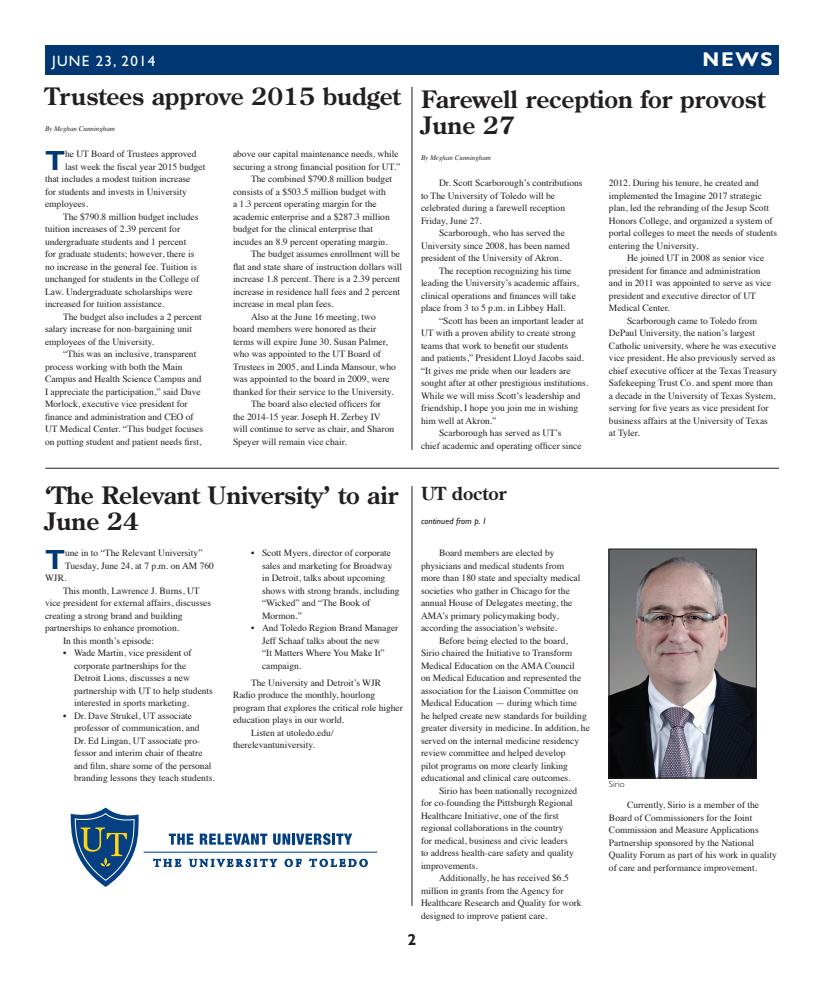
<style>
.page{position:relative;width:824px;height:990px;background:#fff}
.page>*{position:absolute;margin:0;border:0;box-sizing:border-box;transform-origin:0 0}
.Drop_Cap_2_Paragraph{font:700 27.8px "Gill Sans Std";color:#013874}
.Heading_24pt{font:700 24px/26px "Century Old Style Std";color:#231f20}
.t1{font:700 20px "Gill Sans Std";color:#fff}
.Heading_18pt{font:700 18px "Century Old Style Std";color:#231f20}
.t2{font:700 16px "Gill Sans Std";color:#231f20}
.t3{font:15px "Gill Sans Std";letter-spacing:.08em;color:#fff}
.Body_Text{font:9.5px/12.5px "Times";color:#231f20}
.Drop_Cap_2_Paragraph-2{font:9.5px "Times";color:#231f20}
.Heading_18pt-2{font:italic 9px "Gill Sans Std";color:#231f20}
.Cutline{font:300 9px "Gill Sans Std";color:#231f20}
.By_line{font:italic 7px "Times";color:#231f20}
</style>
<div class="page">
<div style="left:45px;top:45px;width:734px;height:30px;background:#013874"></div>
<hr style="left:45px;top:468px;width:734px;height:1px;background:#231f20">
<hr style="left:412px;top:87px;width:1px;height:363px;background:#231f20">
<hr style="left:412px;top:486px;width:1px;height:420px;background:#231f20">
<img style="left:610px;top:551px;width:144px;height:225px">
<div style="left:608px;top:549px;width:148px;height:229px;border:1px solid #231f20"></div>
<svg style="left:169px;top:834px;width:24px;height:11px"></svg>
<svg style="left:200px;top:834px;width:67px;height:11px"></svg>
<svg style="left:273px;top:833px;width:79px;height:12px"></svg>
<svg style="left:153px;top:858px;width:28px;height:9px"></svg>
<svg style="left:189px;top:858px;width:88px;height:10px"></svg>
<svg style="left:285px;top:859px;width:16px;height:8px"></svg>
<svg style="left:309px;top:858px;width:58px;height:9px"></svg>
<svg style="left:71px;top:808px;width:68px;height:79px"></svg>
<hr style="left:144px;top:852px;width:233px;height:1px;background:#054082">
<p class="t3" style="left:52px;top:52px;width:105px">JUNE 23, 2014</p>
<p class="t1" style="left:702px;top:47px;width:71px">NEWS</p>
<p class="Heading_24pt" style="left:45px;top:83px;width:357px">Trustees approve 2015 budget</p>
<p class="By_line" style="left:45px;top:123px;width:71px">By Meghan Cunningham</p>
<p class="Drop_Cap_2_Paragraph" style="left:45px;top:144px;width:22px">T</p>
<p class="Drop_Cap_2_Paragraph-2" style="left:65px;top:145px;width:133px">he UT Board of Trustees approved</p>
<p class="Heading_24pt" style="left:421px;top:86px;width:345px">Farewell reception for provost<br>June 27</p>
<p class="By_line" style="left:421px;top:152px;width:71px">By Meghan Cunningham</p>
<p class="Body_Text" style="left:421px;top:176px;width:163px;text-indent:18px">Dr. Scott Scarborough’s contributions to The University of Toledo will be celebrated during a farewell reception<br>Friday, June 27.</p>
<p class="Body_Text" style="left:421px;top:226px;width:150px;text-indent:18px">Scarborough, who has served the<br>University since 2008, has been named president of the University of Akron.</p>
<p class="Body_Text" style="left:421px;top:264px;width:159px;text-indent:18px">The reception recognizing his time leading the University’s academic affairs, clinical operations and finances will take place from 3 to 5 p.m. in Libbey Hall.</p>
<p class="Body_Text" style="left:421px;top:314px;width:169px;text-indent:18px">“Scott has been an important leader at UT with a proven ability to create strong teams that work to benefit our students<br>and patients,” President Lloyd Jacobs said. “It gives me pride when our leaders are sought after at other prestigious institutions.<br>While we will miss Scott’s leadership and friendship, I hope you join me in wishing him well at Akron.”</p>
<p class="Body_Text" style="left:421px;top:426px;width:162px;text-align:center">Scarborough has served as UT’s<br>chief academic and operating officer since</p>
<p class="Body_Text" style="left:233px;top:147px;width:169px">above our capital maintenance needs, while securing a strong financial position for UT.”</p>
<p class="Body_Text" style="left:233px;top:172px;width:161px;text-indent:18px">The combined $790.8 million budget consists of a $503.5 million budget with a 1.3 percent operating margin for the academic enterprise and a $287.3 million budget for the clinical enterprise that incudes an 8.9 percent operating margin.</p>
<p class="Body_Text" style="left:233px;top:247px;width:171px;text-indent:18px">The budget assumes enrollment will be flat and state share of instruction dollars will increase 1.8 percent. There is a 2.39 percent increase in residence hall fees and 2 percent increase in meal plan fees.</p>
<p class="Body_Text" style="left:233px;top:310px;width:164px;text-indent:18px">Also at the June 16 meeting, two board members were honored as their terms will expire June 30. Susan Palmer, who was appointed to the UT Board of Trustees in 2005, and Linda Mansour, who was appointed to the board in 2009, were thanked for their service to the University.</p>
<p class="Body_Text" style="left:233px;top:397px;width:163px;text-indent:18px">The board also elected officers for the 2014-15 year. Joseph H. Zerbey IV will continue to serve as chair, and Sharon Speyer will remain vice chair.</p>
<p class="Drop_Cap_2_Paragraph-2" style="left:65px;top:158px;width:142px">last week the fiscal year 2015 budget</p>
<p class="Drop_Cap_2_Paragraph-2" style="left:45px;top:170px;width:147px">that includes a modest tuition increase</p>
<p class="Drop_Cap_2_Paragraph-2" style="left:45px;top:183px;width:143px">for students and invests in University</p>
<p class="Drop_Cap_2_Paragraph-2" style="left:45px;top:195px;width:45px">employees.</p>
<p class="Body_Text" style="left:45px;top:210px;width:156px;text-indent:18px">The $790.8 million budget includes tuition increases of 2.39 percent for undergraduate students and 1 percent for graduate students; however, there is no increase in the general fee. Tuition is unchanged for students in the College of Law. Undergraduate scholarships were increased for tuition assistance.</p>
<p class="Body_Text" style="left:45px;top:310px;width:158px;text-indent:18px">The budget also includes a 2 percent salary increase for non-bargaining unit employees of the University.</p>
<p class="Body_Text" style="left:45px;top:347px;width:160px;text-indent:18px">“This was an inclusive, transparent process working with both the Main Campus and Health Science Campus and I appreciate the participation,” said Dave Morlock, executive vice president for finance and administration and CEO of UT Medical Center. “This budget focuses on putting student and patient needs first,</p>
<p class="Body_Text" style="left:609px;top:176px;width:170px">2012. During his tenure, he created and implemented the Imagine 2017 strategic plan, led the rebranding of the Jesup Scott Honors College, and organized a system of portal colleges to meet the needs of students entering the University.</p>
<p class="Body_Text" style="left:609px;top:251px;width:164px;text-indent:18px">He joined UT in 2008 as senior vice president for finance and administration and in 2011 was appointed to serve as vice president and executive director of UT Medical Center.</p>
<p class="Body_Text" style="left:609px;top:314px;width:170px;text-indent:18px">Scarborough came to Toledo from DePaul University, the nation’s largest Catholic university, where he was executive vice president. He also previously served as chief executive officer at the Texas Treasury Safekeeping Trust Co. and spent more than a decade in the University of Texas System, serving for five years as vice president for business affairs at the University of Texas at Tyler.</p>
<p class="Heading_24pt" style="left:45px;top:482px;width:355px">‘The Relevant University’ to air<br>June 24</p>
<p class="Drop_Cap_2_Paragraph" style="left:45px;top:543px;width:22px">T</p>
<p class="Drop_Cap_2_Paragraph-2" style="left:65px;top:544px;width:139px">une in to “The Relevant University”</p>
<p class="Body_Text" style="left:262px;top:546px;width:139px;text-indent:-11px">• Scott Myers, director of corporate sales and marketing for Broadway in Detroit, talks about upcoming shows with strong brands, including “Wicked” and “The Book of<br>Mormon.”</p>
<p class="Body_Text" style="left:262px;top:621px;width:138px;text-indent:-11px">• And Toledo Region Brand Manager<br>Jeff Schaaf talks about the new<br>“It Matters Where You Make It” campaign.</p>
<p class="Body_Text" style="left:233px;top:676px;width:171px;text-indent:18px">The University and Detroit’s WJR Radio produce the monthly, hourlong program that explores the critical role higher education plays in our world.</p>
<p class="Body_Text" style="left:233px;top:726px;width:102px;text-indent:18px">Listen at utoledo.edu/ therelevantuniversity.</p>
<p class="Drop_Cap_2_Paragraph-2" style="left:65px;top:557px;width:150px">Tuesday, June 24, at 7 p.m. on AM 760</p>
<p class="Drop_Cap_2_Paragraph-2" style="left:45px;top:569px;width:23px">WJR.</p>
<p class="Body_Text" style="left:45px;top:584px;width:168px;text-indent:18px">This month, Lawrence J. Burns, UT vice president for external affairs, discusses creating a strong brand and building partnerships to enhance promotion.</p>
<p class="Body_Text" style="left:63px;top:634px;width:93px">In this month’s episode:</p>
<p class="Body_Text" style="left:74px;top:646px;width:140px;text-indent:-11px">• Wade Martin, vice president of corporate partnerships for the<br>Detroit Lions, discusses a new partnership with UT to help students interested in sports marketing.</p>
<p class="Body_Text" style="left:74px;top:709px;width:142px;text-indent:-11px">• Dr. Dave Strukel, UT associate professor of communication, and<br>Dr. Ed Lingan, UT associate pro&shy;fessor and interim chair of theatre and film, share some of the personal branding lessons they teach students.</p>
<p class="Heading_18pt" style="left:421px;top:481px;width:87px">UT doctor</p>
<p class="Heading_18pt-2" style="left:421px;top:516px;width:67px">continued from p. 1</p>
<p class="Body_Text" style="left:421px;top:546px;width:161px;text-indent:18px">Board members are elected by physicians and medical students from more than 180 state and specialty medical societies who gather in Chicago for the annual House of Delegates meeting, the AMA’s primary policymaking body, according the association’s website.</p>
<p class="Body_Text" style="left:421px;top:633px;width:170px;text-indent:18px">Before being elected to the board,<br>Sirio chaired the Initiative to Transform Medical Education on the AMA Council<br>on Medical Education and represented the association for the Liaison Committee on Medical Education — during which time<br>he helped create new standards for building greater diversity in medicine. In addition, he served on the internal medicine residency review committee and helped develop<br>pilot programs on more clearly linking educational and clinical care outcomes.</p>
<p class="Body_Text" style="left:421px;top:783px;width:158px;text-indent:18px">Sirio has been nationally recognized for co-founding the Pittsburgh Regional Healthcare Initiative, one of the first regional collaborations in the country<br>for medical, business and civic leaders to address health-care safety and quality improvements.</p>
<p class="Body_Text" style="left:421px;top:871px;width:162px;text-indent:18px">Additionally, he has received $6.5 million in grants from the Agency for Healthcare Research and Quality for work designed to improve patient care.</p>
<p class="t2" style="left:407px;top:930px;width:10px">2</p>
<p class="Cutline" style="left:609px;top:779px;width:17px">Sirio</p>
<p class="Body_Text" style="left:609px;top:798px;width:169px;text-indent:18px">Currently, Sirio is a member of the Board of Commissioners for the Joint Commission and Measure Applications Partnership sponsored by the National Quality Forum as part of his work in quality of care and performance improvement.</p>
</div>
